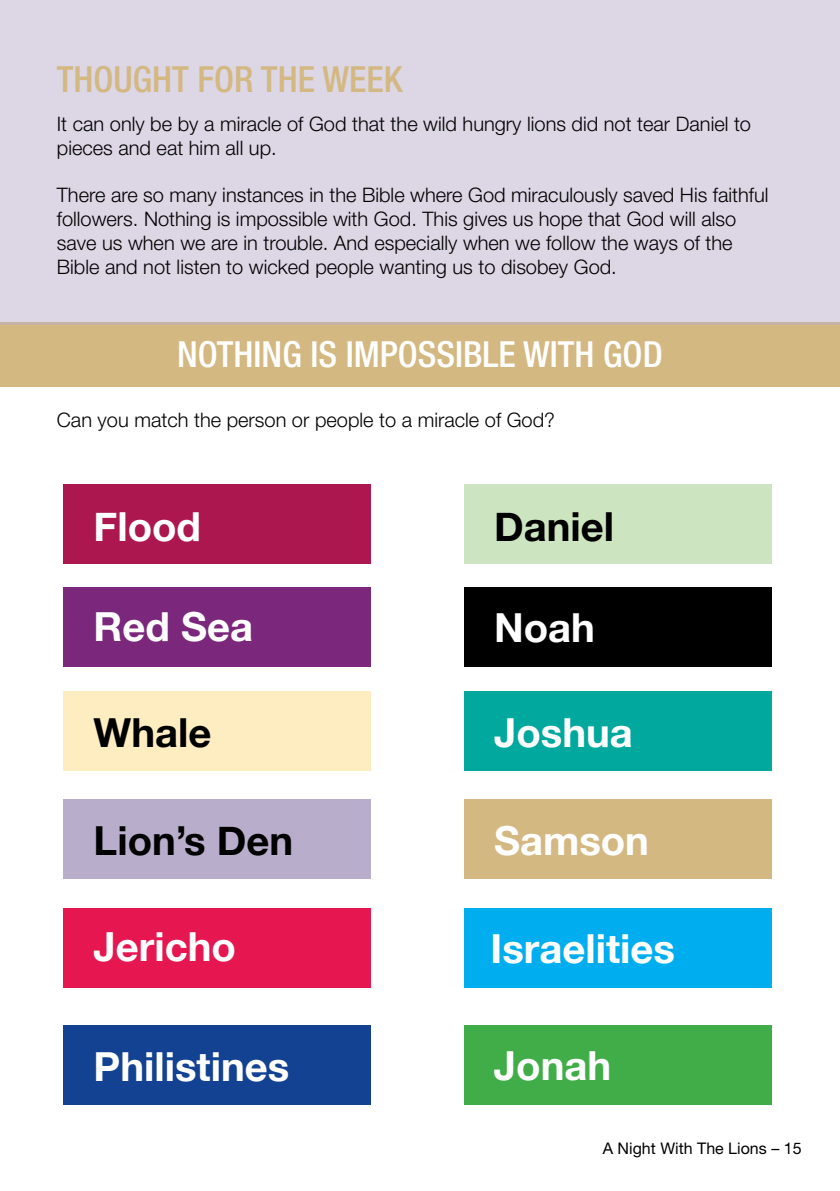
<style>
.page{position:relative;width:840px;height:1191px;background:#fff}
.page>*{position:absolute;margin:0;border:0;box-sizing:border-box;transform-origin:0 0}
.t1{font:700 40px "Helvetica Neue";color:#fff}
.t2{font:700 40px "Helvetica Neue";color:#000}
.t3{font:500 condensed 36px "Helvetica Neue LT Pro";color:#fff}
.t4{font:500 condensed 36px "Helvetica Neue LT Pro";color:#d3b882}
.t5{font:300 20px/24px "Helvetica Neue LT Pro";color:#000}
.t6{font:16px "Helvetica Neue LT Pro";color:#000}
</style>
<div class="page">
<hr style="left:0;top:257px;width:1px;height:166px;background:#d3b882">
<div style="left:0;top:322px;width:839px;height:64px;background:#d3b882"></div>
<div style="left:0;top:0;width:839px;height:325px;background:#dcd6e5"></div>
<div style="left:64px;top:484px;width:307px;height:80px;background:#ad1750"></div>
<div style="left:464px;top:484px;width:307px;height:80px;background:#cce4bf"></div>
<div style="left:64px;top:587px;width:307px;height:80px;background:#7b287c"></div>
<div style="left:464px;top:587px;width:307px;height:80px;background:#000"></div>
<div style="left:64px;top:691px;width:307px;height:79px;background:#fdedc0"></div>
<div style="left:464px;top:691px;width:307px;height:79px;background:#00a89e"></div>
<div style="left:64px;top:799px;width:307px;height:80px;background:#b9adcc"></div>
<div style="left:464px;top:799px;width:307px;height:80px;background:#d3b882"></div>
<div style="left:64px;top:908px;width:307px;height:79px;background:#e51650"></div>
<div style="left:464px;top:908px;width:307px;height:79px;background:#00aeef"></div>
<div style="left:64px;top:1025px;width:307px;height:79px;background:#124291"></div>
<div style="left:464px;top:1025px;width:307px;height:79px;background:#41ad49"></div>
<p class="t4" style="left:57px;top:58px;width:347px">THOUGHT FOR THE WEEK</p>
<p class="t5" style="left:57px;top:112px;width:695px">It can only be by a miracle of God that the wild hungry lions did not tear Daniel to pieces and eat him all up.</p>
<p class="t5" style="left:57px;top:182px;width:712px">There are so many instances in the Bible where God miraculously saved His faithful followers. Nothing is impossible with God. This gives us hope that God will also save us when we are in trouble. And especially when we follow the ways of the Bible and not listen to wicked people wanting us to disobey God.</p>
<p class="t3" style="left:177px;top:333px;width:486px">NOTHING IS IMPOSSIBLE WITH GOD</p>
<p class="t5" style="left:57px;top:408px;width:499px">Can you match the person or people to a miracle of God?</p>
<p class="t1" style="left:94px;top:495px;width:109px">Flood</p>
<p class="t2" style="left:494px;top:495px;width:121px">Daniel</p>
<p class="t1" style="left:94px;top:595px;width:161px">Red Sea</p>
<p class="t1" style="left:494px;top:596px;width:102px">Noah</p>
<p class="t2" style="left:94px;top:701px;width:119px">Whale</p>
<p class="t1" style="left:494px;top:701px;width:140px">Joshua</p>
<p class="t2" style="left:94px;top:809px;width:201px">Lion’s Den</p>
<p class="t1" style="left:494px;top:809px;width:156px">Samson</p>
<p class="t1" style="left:94px;top:915px;width:144px">Jericho</p>
<p class="t1" style="left:490px;top:917px;width:186px">Israelities</p>
<p class="t1" style="left:94px;top:1035px;width:197px">Philistines</p>
<p class="t1" style="left:493px;top:1034px;width:119px">Jonah</p>
<p class="t6" style="left:602px;top:1138px;width:200px">A Night With The Lions – 15</p>
</div>
